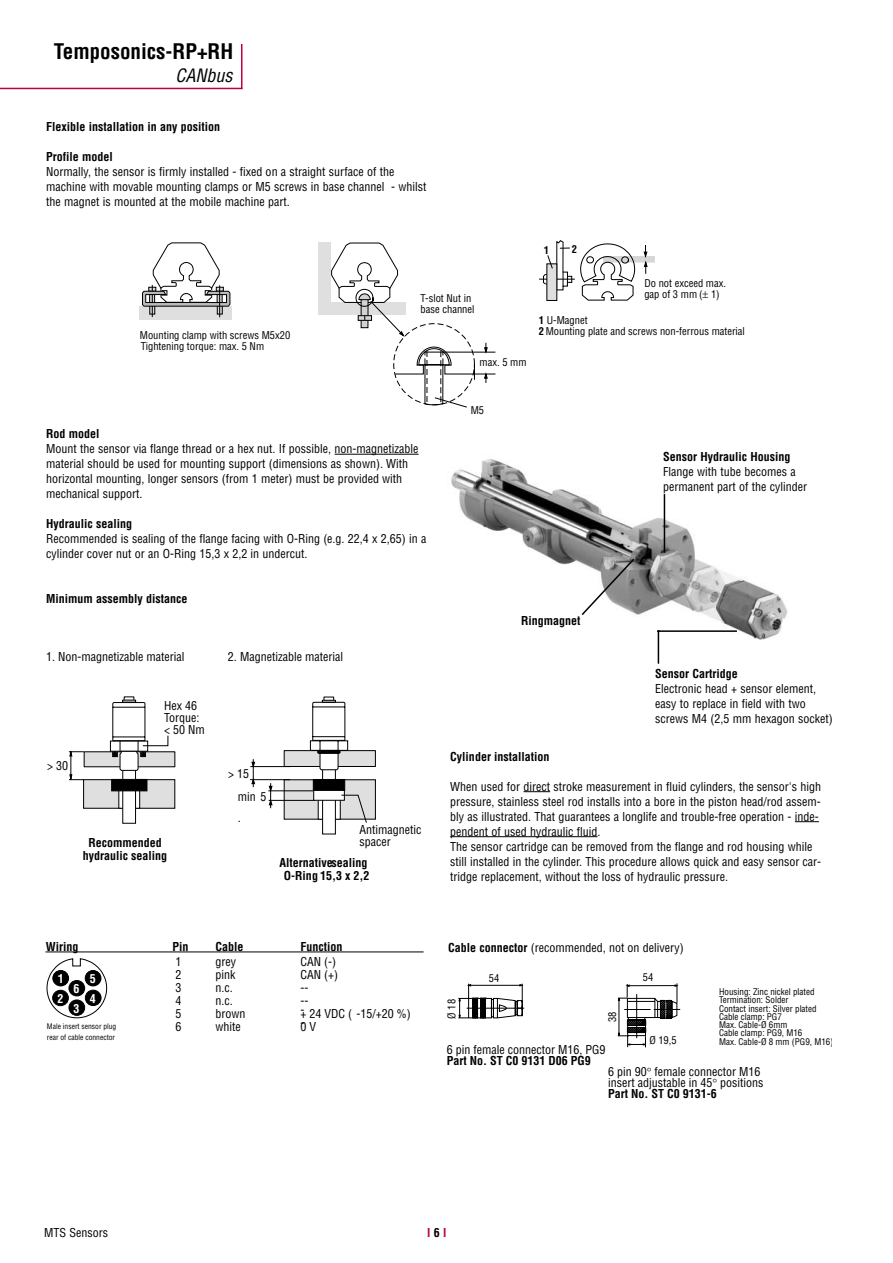
<style>
.page{position:relative;width:893px;height:1263px;background:#fff}
.page>*{position:absolute;margin:0;border:0;box-sizing:border-box;transform-origin:0 0}
.t1{font:700 condensed 21px "Helvetica";color:#000}
.t2{font:italic condensed 18px "Helvetica";color:#000}
.t3{font:condensed 12px/15px "Helvetica";color:#000}
.t4{font:700 condensed 12px/12.9px "Helvetica";color:#000;text-align:center}
.t5{font:700 condensed 12px "Helvetica";color:#fff}
.t6{font:700 condensed 12px "Helvetica";color:#be003e}
.t7{font:condensed 10.5px/11.2px "Helvetica";color:#000}
.t8{font:700 condensed 10.5px "Helvetica";color:#000}
.t9{font:condensed 9px/8.2px "Helvetica";color:#000}
.t10{font:condensed 7.5px "Helvetica";color:#000}
.s1{font-weight:700}
.s2{color:#000}
</style>
<div class="page">
<hr style="left:0;top:88px;width:243px;height:1px;background:#be003e">
<hr style="left:241px;top:44px;width:1px;height:45px;background:#be003e">
<div style="left:284px;top:779px;width:92px;height:41px;background:#dfdfdf;border:1px solid #000"></div>
<div style="left:284px;top:750px;width:92px;height:17px;background:#dfdfdf;border:1px solid #000"></div>
<div style="left:322px;top:768px;width:14px;height:66px;background:#fff;border:1px solid #000"></div>
<svg style="left:122px;top:823px;width:14px;height:1px"></svg>
<svg style="left:69px;top:700px;width:298px;height:123px"></svg>
<hr style="left:334px;top:454px;width:84px;height:1px;background:#000">
<svg style="left:523px;top:791px;width:27px;height:1px"></svg>
<svg style="left:794px;top:821px;width:24px;height:1px"></svg>
<hr style="left:450px;top:836px;width:147px;height:1px;background:#000">
<hr style="left:539px;top:279px;width:36px;height:1px;background:#000">
<div style="left:603px;top:257px;width:51px;height:5px;background:#d6d6d6"></div>
<svg style="left:643px;top:245px;width:4px;height:29px"></svg>
<svg style="left:580px;top:243px;width:55px;height:58px"></svg>
<div style="left:546px;top:263px;width:11px;height:38px;background:#dfdfdf;border:1px solid #000"></div>
<svg style="left:543px;top:240px;width:29px;height:51px"></svg>
<div style="left:139px;top:306px;width:92px;height:14px;background:#dfdfdf"></div>
<svg style="left:149px;top:307px;width:6px;height:7px"></svg>
<hr style="left:152px;top:285px;width:1px;height:32px;background:#000">
<svg style="left:217px;top:307px;width:6px;height:7px"></svg>
<svg style="left:142px;top:242px;width:89px;height:65px"></svg>
<hr style="left:219px;top:285px;width:1px;height:32px;background:#000">
<div style="left:318px;top:303px;width:87px;height:12px;background:#dfdfdf"></div>
<div style="left:318px;top:243px;width:12px;height:70px;background:#dfdfdf"></div>
<svg style="left:331px;top:242px;width:164px;height:166px"></svg>
<img style="left:451px;top:459px;width:337px;height:182px">
<div style="left:519px;top:615px;width:67px;height:17px;background:#fff"></div>
<svg style="left:580px;top:557px;width:56px;height:60px"></svg>
<div style="left:661px;top:446px;width:161px;height:50px;background:#fff"></div>
<hr style="left:663px;top:494px;width:2px;height:59px;background:#000">
<hr style="left:657px;top:630px;width:80px;height:2px;background:#000">
<hr style="left:657px;top:630px;width:2px;height:34px;background:#000">
<hr style="left:45px;top:952px;width:378px;height:1px;background:#000">
<svg style="left:46px;top:958px;width:61px;height:61px"></svg>
<div style="left:69px;top:980px;width:16px;height:16px;background:#000;border:1px solid #000;border-radius:50%"></div>
<div style="left:85px;top:990px;width:16px;height:16px;background:#000;border:1px solid #000;border-radius:50%"></div>
<div style="left:52px;top:990px;width:17px;height:16px;background:#000;border:1px solid #000;border-radius:50%"></div>
<div style="left:85px;top:970px;width:16px;height:16px;background:#000;border:1px solid #000;border-radius:50%"></div>
<div style="left:53px;top:970px;width:16px;height:16px;background:#000;border:1px solid #000;border-radius:50%"></div>
<div style="left:69px;top:1000px;width:16px;height:16px;background:#000;border:1px solid #000;border-radius:50%"></div>
<svg style="left:617px;top:983px;width:64px;height:64px"></svg>
<svg style="left:458px;top:983px;width:67px;height:36px"></svg>
<h1 class="t1" style="left:54px;top:43px;width:181px">Temposonics-RP+RH</h1>
<h2 class="t2" style="left:175px;top:69px;width:58px">CANbus</h2>
<p class="t4" style="left:46px;top:121px;width:175px">Flexible installation in any position</p>
<p class="t4" style="left:46px;top:151px;width:68px">Profile model</p>
<p class="t3" style="left:46px;top:165px;width:382px">Normally, the sensor is firmly installed - fixed on a straight surface of the machine with movable mounting clamps or M5 screws in base channel - whilst the magnet is mounted at the mobile machine part.</p>
<p class="t7" style="left:140px;top:330px;width:152px">Mounting clamp with screws M5x20<br>Tightening torque: max. 5 Nm</p>
<p class="t7" style="left:420px;top:294px;width:55px">T-slot Nut in base channel</p>
<p class="t7" style="left:479px;top:358px;width:48px">max. 5 mm</p>
<p class="t7" style="left:471px;top:405px;width:15px">M5</p>
<p class="t4" style="left:46px;top:428px;width:55px">Rod model</p>
<p class="t3" style="left:46px;top:442px;width:374px">Mount the sensor via flange thread or a hex nut. If possible, non-magnetizable material should be used for mounting support (dimensions as shown). With horizontal mounting, longer sensors (from 1 meter) must be provided with mechanical support.</p>
<p class="t4" style="left:46px;top:518px;width:87px">Hydraulic sealing</p>
<p class="t3" style="left:46px;top:532px;width:382px">Recommended is sealing of the flange facing with O-Ring (e.g. 22,4 x 2,65) in a cylinder cover nut or an O-Ring 15,3 x 2,2 in undercut.</p>
<p class="t4" style="left:46px;top:593px;width:143px">Minimum assembly distance</p>
<p class="t8" style="left:544px;top:246px;width:7px">1</p>
<p class="t8" style="left:572px;top:245px;width:7px">2</p>
<p class="t7" style="left:644px;top:278px;width:83px">Do not exceed max.</p>
<p class="t7" style="left:644px;top:289px;width:77px">gap of 3 mm ( 1)</p>
<p class="t7" style="left:539px;top:315px;width:207px"><span class="s1">1</span> U-Magnet<br><span class="s1">2</span>Mounting plate and screws non-ferrous material</p>
<p class="t4" style="left:663px;top:451px;width:129px">Sensor Hydraulic Housing</p>
<p class="t3" style="left:663px;top:465px;width:145px">Flange with tube becomes a permanent part of the cylinder</p>
<p class="t3" style="left:46px;top:650px;width:140px">1. Non-magnetizable material</p>
<p class="t3" style="left:228px;top:651px;width:116px">2. Magnetizable material</p>
<p class="t3" style="left:47px;top:759px;width:22px">&gt; 30</p>
<p class="t3" style="left:164px;top:701px;width:42px;line-height:12px">Hex 46<br>Torque: &lt; 50 Nm</p>
<p class="t4" style="left:83px;top:837px;width:86px">Recommended hydraulic sealing</p>
<p class="t3" style="left:228px;top:767px;width:22px">&gt; 15</p>
<p class="t3" style="left:238px;top:787px;width:30px;line-height:21.6px">min 5 .</p>
<p class="t3" style="left:359px;top:824px;width:63px;line-height:12px">Antimagnetic spacer</p>
<p class="t4" style="left:279px;top:858px;width:92px">Alternativesealing<br>O-Ring 15,3 x 2,2</p>
<p class="t4" style="left:215px;top:941px;width:30px">Cable</p>
<p class="t3" style="left:215px;top:956px;width:31px;line-height:12.9px">grey pink n.c. n.c. brown white</p>
<p class="t4" style="left:172px;top:941px;width:18px">Pin</p>
<p class="t3" style="left:175px;top:956px;width:7px;line-height:12.9px;text-align:justify">1<br>2<br>3<br>4<br>5<br>6</p>
<p class="t4" style="left:46px;top:941px;width:34px">Wiring</p>
<p class="t4" style="left:300px;top:941px;width:43px">Function</p>
<p class="t3" style="left:300px;top:956px;width:39px;line-height:12.9px">CAN (-)<br>CAN (+) --</p>
<p class="t3" style="left:300px;top:1003px;width:5px">-</p>
<p class="t5" style="left:58px;top:974px;width:7px">1</p>
<p class="t5" style="left:90px;top:974px;width:7px">5</p>
<p class="t5" style="left:73px;top:984px;width:7px">6</p>
<p class="t5" style="left:57px;top:994px;width:7px">2</p>
<p class="t5" style="left:90px;top:994px;width:7px">4</p>
<p class="t5" style="left:74px;top:1004px;width:7px">3</p>
<p class="t3" style="left:300px;top:991px;width:9px;line-height:21.6px">-- -</p>
<p class="t3" style="left:300px;top:1007px;width:112px">+ 24 VDC ( -15/+20 %)</p>
<p class="t10" style="left:47px;top:1023px;width:71px">Male insert sensor plug</p>
<p class="t3" style="left:300px;top:1020px;width:17px">0 V</p>
<p class="t10" style="left:47px;top:1035px;width:70px">rear of cable connector</p>
<p class="t4" style="left:521px;top:615px;width:61px">Ringmagnet</p>
<p class="t4" style="left:655px;top:668px;width:84px">Sensor Cartridge</p>
<p class="t3" style="left:655px;top:682px;width:179px">Electronic head + sensor element, easy to replace in field with two screws M4 (2,5 mm hexagon socket)</p>
<p class="t4" style="left:450px;top:751px;width:101px">Cylinder installation</p>
<p class="t3" style="left:450px;top:780px;width:372px">When used for direct stroke measurement in fluid cylinders, the sensor's high pressure, stainless steel rod installs into a bore in the piston head/rod assem&shy;bly as illustrated. That guarantees a longlife and trouble-free operation - inde&shy;pendent of used hydraulic fluid.<br>The sensor cartridge can be removed from the flange and rod housing while still installed in the cylinder. This procedure allows quick and easy sensor car&shy;tridge replacement, without the loss of hydraulic pressure.</p>
<p class="t3" style="left:448px;top:941px;width:237px"><span class="s1">Cable connector</span> (recommended, not on delivery)</p>
<p class="t7" style="left:489px;top:973px;width:12px">54</p>
<p class="t7" style="left:643px;top:973px;width:12px">54</p>
<p class="t9" style="left:719px;top:989px;width:116px">Housing: Zinc nickel plated<br>Termination: Solder<br>Contact insert: Silver plated<br>Cable clamp: PG7<br>Max. Cable-Ø 6mm<br>Cable clamp: PG9, M16<br>Max. Cable-Ø 8 mm (PG9, M16)</p>
<p class="t7" style="left:447px;top:1019px;width:21px;rotate:-90deg">Ø 18</p>
<p class="t7" style="left:607px;top:1022px;width:12px;rotate:-90deg">38</p>
<p class="t7" style="left:649px;top:1036px;width:29px">Ø 19,5</p>
<p class="t3" style="left:446px;top:1043px;width:160px">6 pin female connector M16, PG9</p>
<p class="t4" style="left:446px;top:1055px;width:146px">Part No. ST C0 9131 D06 PG9</p>
<p class="t3" style="left:608px;top:1067px;width:157px;line-height:11.2px">6 pin 90 female connector M16 insert adjustable in 45 positions</p>
<p class="t4" style="left:608px;top:1088px;width:110px">Part No. ST C0 9131-6</p>
<p class="t3" style="left:44px;top:1226px;width:65px">MTS Sensors</p>
<p class="t6" style="left:427px;top:1228px;width:21px">I <span class="s2">6</span> I</p>
</div>
